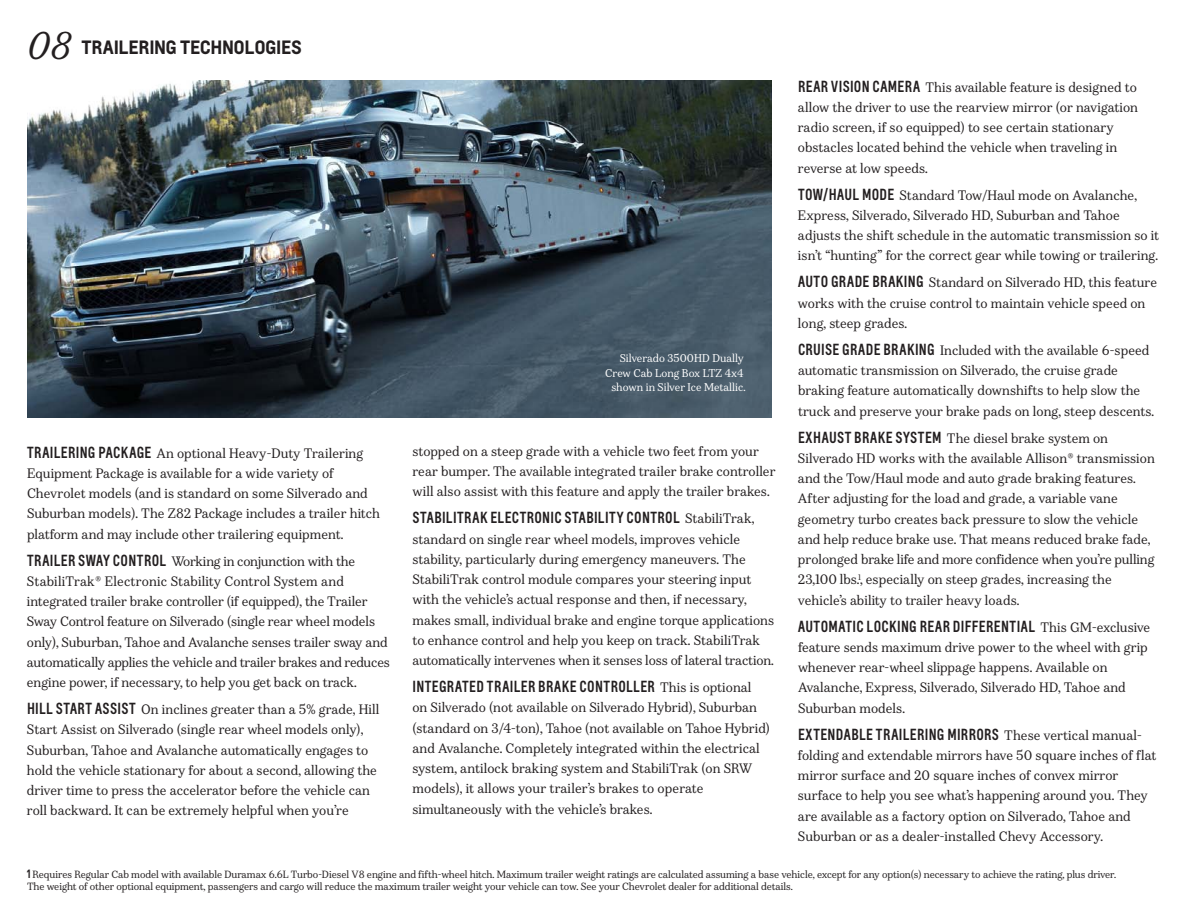
<style>
.page{position:relative;width:1188px;height:918px;background:#fff}
.page>*{position:absolute;margin:0;border:0;box-sizing:border-box;transform-origin:0 0}
.t1{font:700 18px "Louis";letter-spacing:-.02em;color:#231f20}
.t2{font:600 condensed 15px "Louis";letter-spacing:.035em;color:#231f20}
.t3{font:12.75px/20.2px "Durant";letter-spacing:.005em;color:#231f20}
.t4{font:10.5px/14.2px "Durant";letter-spacing:.005em;color:#fff;text-align:right}
.t5{font:9.75px/12px "Durant";color:#231f20}
.s1{font-family:"Durant";font-weight:400;font-style:italic;font-size:36px}
.s2{font-family:"Louis";font-weight:600;font-stretch:condensed;font-size:15px}
.s3{font-family:"Durant";font-weight:400;font-stretch:normal;font-size:12.75px}
.s4{font-family:"Louis";font-weight:600;font-stretch:condensed;font-size:11.25px}
</style>
<div class="page">
<img style="left:28px;top:80px;width:743px;height:338px">
<h1 class="t1" style="left:27px;top:35px;width:276px"><span class="s1">08</span> TRAILERING TECHNOLOGIES</h1>
<p class="t3" style="left:27px;top:443px;width:355px"><span class="s2">TRAILERING PACKAGE</span> An optional Heavy-Duty Trailering Equipment Package is available for a wide variety of Chevrolet models (and is standard on some Silverado and Suburban models). The Z82 Package includes a trailer hitch platform and may include other trailering equipment.</p>
<p class="t2" style="left:27px;top:550px;width:23px">TRAILE</p>
<p class="t2" style="left:68px;top:550px;width:27px">R SWAY</p>
<p class="t3" style="left:27px;top:551px;width:364px;text-indent:86px"><span class="s2">CONT ROL</span> Working in conjunction with the StabiliTrak® Electronic Stability Control System and integrated trailer brake controller (if equipped), the Trailer Sway Control feature on Silverado (single rear wheel models only), Suburban, Tahoe and Avalanche senses trailer sway and automatically applies the vehicle and trailer brakes and reduces engine power, if necessary, to help you get back on track.</p>
<p class="t3" style="left:27px;top:699px;width:354px"><span class="s2">HILL START ASSIST</span> On inclines greater than a 5% grade, Hill Start Assist on Silverado (single rear wheel models only), Suburban, Tahoe and Avalanche automatically engages to hold the vehicle stationary for about a second, allowing the driver time to press the accelerator before the vehicle can roll backward. It can be extremely helpful when you’re</p>
<p class="t4" style="left:605px;top:351px;width:142px">Silverado 3500HD Dually<br>Crew Cab Long Box LTZ 4x4 shown in Silver Ice Metallic.</p>
<p class="t3" style="left:412px;top:441px;width:365px">stopped on a steep grade with a vehicle two feet from your rear bumper. The available integrated trailer brake controller will also assist with this feature and apply the trailer brakes.</p>
<p class="t2" style="left:412px;top:508px;width:8px">STABILIT</p>
<p class="t2" style="left:464px;top:508px;width:35px">RAK ELECT</p>
<p class="t2" style="left:527px;top:508px;width:46px">RONIC STABILITY</p>
<p class="t3" style="left:413px;top:509px;width:363px;text-indent:214px"><span class="s2">CONT ROL</span> StabiliTrak, standard on single rear wheel models, improves vehicle stability, particularly during emergency maneuvers. The StabiliTrak control module compares your steering input with the vehicle’s actual response and then, if necessary, makes small, individual brake and engine torque applications to enhance control and help you keep on track. StabiliTrak automatically intervenes when it senses loss of lateral traction.</p>
<p class="t2" style="left:412px;top:677px;width:341px">INTEGRATED TRAILER BRAKE CONTROLLER <span class="s3">This is optional</span></p>
<p class="t3" style="left:412px;top:698px;width:359px">on Silverado (not available on Silverado Hybrid), Suburban (standard on 3/4-ton), Tahoe (not available on Tahoe Hybrid) and Avalanche. Completely integrated within the electrical system, antilock braking system and StabiliTrak (on SRW models), it allows your trailer’s brakes to operate simultaneously with the vehicle’s brakes.</p>
<p class="t2" style="left:798px;top:76px;width:84px">REAR VISIONCAME</p>
<p class="t3" style="left:798px;top:77px;width:342px;text-indent:107px"><span class="s2">RA</span> This available feature is designed to allow the driver to use the rearview mirror (or navigation radio screen, if so equipped) to see certain stationary obstacles located behind the vehicle when traveling in reverse at low speeds.</p>
<p class="t3" style="left:798px;top:185px;width:363px"><span class="s2">T OW/HA UL MODE</span> Standard Tow/Haul mode on Avalanche, Express, Silverado, Silverado HD, Suburban and Tahoe adjusts the shift schedule in the automatic transmission so it isn’t “hunting” for the correct gear while towing or trailering.</p>
<p class="t2" style="left:798px;top:272px;width:98px">AUTO GRADE BRAKING</p>
<p class="t3" style="left:798px;top:273px;width:361px;text-indent:131px">Standard on Silverado HD, this feature works with the cruise control to maintain vehicle speed on long, steep grades.</p>
<p class="t2" style="left:798px;top:339px;width:109px">CRUISE GRADE BRAKING</p>
<p class="t3" style="left:798px;top:340px;width:358px;text-indent:142px">Included with the available 6-speed automatic transmission on Silverado, the cruise grade braking feature automatically downshifts to help slow the truck and preserve your brake pads on long, steep descents.</p>
<p class="t2" style="left:798px;top:427px;width:113px">EXHAUST BRAKE SYSTEM</p>
<p class="t3" style="left:798px;top:428px;width:358px;text-indent:149px">The diesel brake system on Silverado HD works with the available Allison® transmission and the Tow/Haul mode and auto grade braking features.<br>After adjusting for the load and grade, a variable vane geometry turbo creates back pressure to slow the vehicle and help reduce brake use. That means reduced brake fade, prolonged brake life and more confidence when you’re pulling 23,100 lbs.<sup>1</sup>, especially on steep grades, increasing the vehicle’s ability to trailer heavy loads.</p>
<p class="t2" style="left:798px;top:616px;width:39px">AUTOMATIC</p>
<p class="t2" style="left:867px;top:616px;width:23px">LOCKING</p>
<p class="t2" style="left:920px;top:616px;width:81px">REAR DIFFERENTIAL</p>
<p class="t3" style="left:798px;top:617px;width:354px;text-indent:242px">This GM-exclusive feature sends maximum drive power to the wheel with grip whenever rear-wheel slippage happens. Available on Avalanche, Express, Silverado, Silverado HD, Tahoe and Suburban models.</p>
<p class="t2" style="left:798px;top:724px;width:24px">EXTENDABLE</p>
<p class="t2" style="left:876px;top:724px;width:23px">TRAILE</p>
<p class="t3" style="left:798px;top:725px;width:360px;text-indent:119px"><span class="s2">RING MI RRORS</span> These vertical manual&shy;folding and extendable mirrors have 50 square inches of flat mirror surface and 20 square inches of convex mirror surface to help you see what’s happening around you. They are available as a factory option on Silverado, Tahoe and Suburban or as a dealer-installed Chevy Accessory.</p>
<p class="t5" style="left:27px;top:868px;width:1091px"><span class="s4">1</span> Requires Regular Cab model with available Duramax 6.6L Turbo-Diesel V8 engine and fifth-wheel hitch. Maximum trailer weight ratings are calculated assuming a base vehicle, except for any option(s) necessary to achieve the rating, plus driver.<br>The weight of other optional equipment, passengers and cargo will reduce the maximum trailer weight your vehicle can tow. See your Chevrolet dealer for additional details.</p>
</div>
